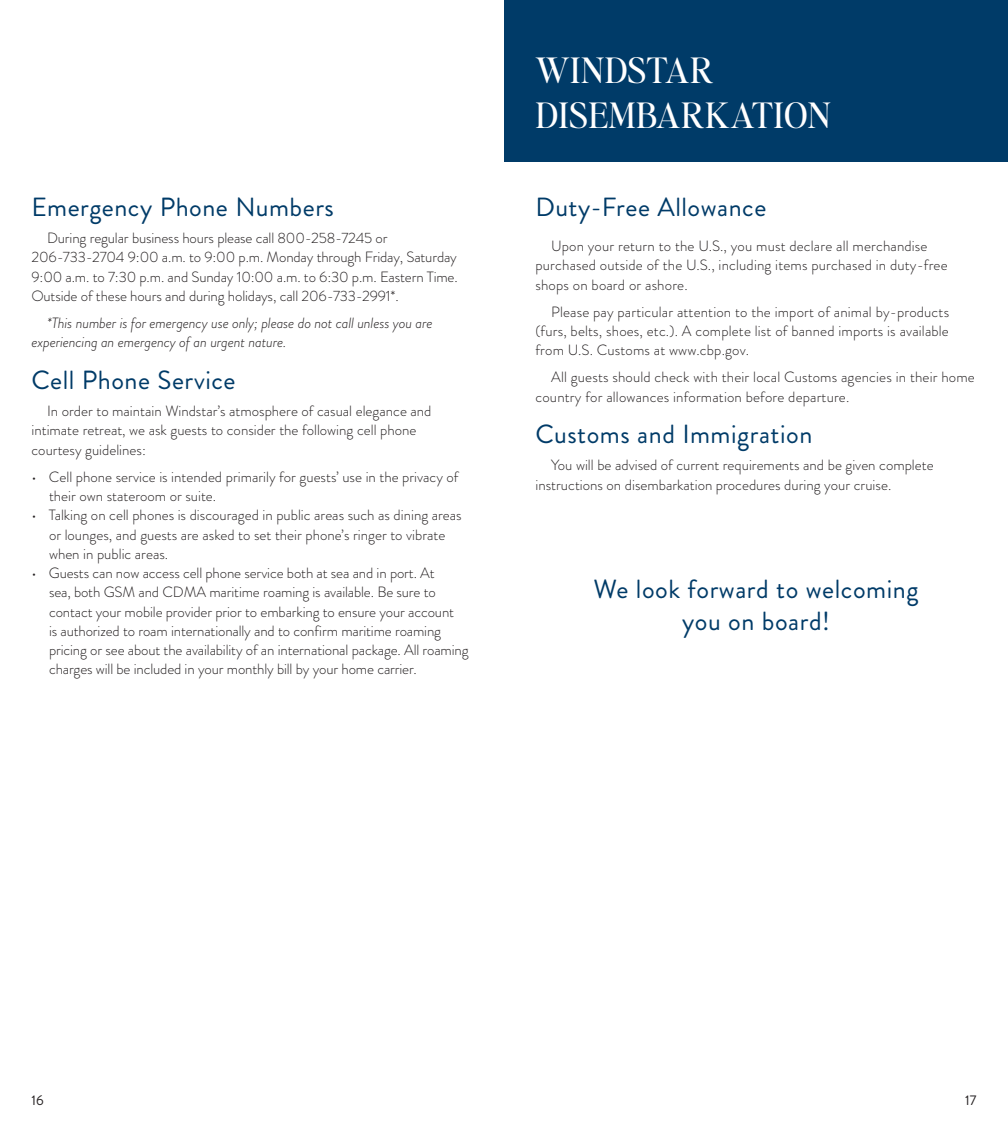
<style>
.page{position:relative;width:1008px;height:1134px;background:#fff}
.page>*{position:absolute;margin:0;border:0;box-sizing:border-box;transform-origin:0 0}
.headlines{font:35px "Editor's Note";letter-spacing:.02em;color:#fff}
.subhead{font:26.25px/31.5px "Brandon Grotesque";letter-spacing:.02em;color:#003b68;text-align:center}
.copy{font:300 14.88px/19.2px "Brandon Grotesque";color:#231f20}
.copy-2{font:italic 300 14.88px/19.2px "Brandon Grotesque";letter-spacing:-.01em;color:#231f20}
.copy-3{font:14px "Brandon Grotesque";color:#231f20}
</style>
<div class="page">
<div style="left:504px;top:0;width:504px;height:161px;background:#003b68"></div>
<p class="subhead" style="left:32px;top:192px;width:304px">Emergency Phone Numbers</p>
<p class="copy" style="left:32px;top:229px;width:428px;text-indent:16px">During regular business hours please call 800-258-7245 or 206-733-2704 9:00 a.m. to 9:00 p.m. Monday through Friday, Saturday 9:00 a.m. to 7:30 p.m. and Sunday 10:00 a.m. to 6:30 p.m. Eastern Time.<br>Outside of these hours and during holidays, call 206-733-2991*.</p>
<p class="copy-2" style="left:32px;top:313px;width:403px;text-indent:16px">*This number is for emergency use only; please do not call unless you are experiencing an emergency of an urgent nature.</p>
<p class="subhead" style="left:32px;top:365px;width:206px">Cell Phone Service</p>
<p class="copy" style="left:32px;top:401px;width:401px;text-indent:16px">In order to maintain Windstar’s atmosphere of casual elegance and intimate retreat, we ask guests to consider the following cell phone courtesy guidelines:</p>
<p class="copy" style="left:49px;top:467px;width:411px;text-indent:-18px">• Cell phone service is intended primarily for guests’ use in the privacy of their own stateroom or suite.</p>
<p class="copy" style="left:49px;top:506px;width:414px;text-indent:-18px">• Talking on cell phones is discouraged in public areas such as dining areas or lounges, and guests are asked to set their phone’s ringer to vibrate when in public areas.</p>
<p class="copy" style="left:49px;top:563px;width:421px;text-indent:-18px">• Guests can now access cell phone service both at sea and in port. At<br>sea, both GSM and CDMA maritime roaming is available. Be sure to contact your mobile provider prior to embarking to ensure your account<br>is authorized to roam internationally and to confirm maritime roaming pricing or see about the availability of an international package. All roaming charges will be included in your monthly bill by your home carrier.</p>
<p class="headlines" style="left:536px;top:46px;width:179px">WINDSTAR</p>
<p class="headlines" style="left:536px;top:92px;width:297px">DISEMBARKATION</p>
<p class="subhead" style="left:536px;top:192px;width:232px">Duty-Free Allowance</p>
<p class="copy" style="left:536px;top:236px;width:414px;text-indent:16px">Upon your return to the U.S., you must declare all merchandise purchased outside of the U.S., including items purchased in duty-free shops on board or ashore.</p>
<p class="copy" style="left:536px;top:302px;width:415px;text-align:justify;text-indent:16px">Please pay particular attention to the import of animal by-products (furs, belts, shoes, etc.). A complete list of banned imports is available from U.S. Customs at www.cbp.gov.</p>
<p class="copy" style="left:536px;top:368px;width:441px;text-indent:16px">All guests should check with their local Customs agencies in their home country for allowances information before departure.</p>
<p class="subhead" style="left:536px;top:419px;width:278px">Customs and Immigration</p>
<p class="copy" style="left:536px;top:456px;width:400px;text-indent:16px">You will be advised of current requirements and be given complete instructions on disembarkation procedures during your cruise.</p>
<p class="subhead" style="left:594px;top:574px;width:326px">We look forward to welcoming you on board!</p>
<p class="copy-3" style="left:32px;top:1090px;width:14px">16</p>
<p class="copy-3" style="left:965px;top:1090px;width:13px">17</p>
</div>
